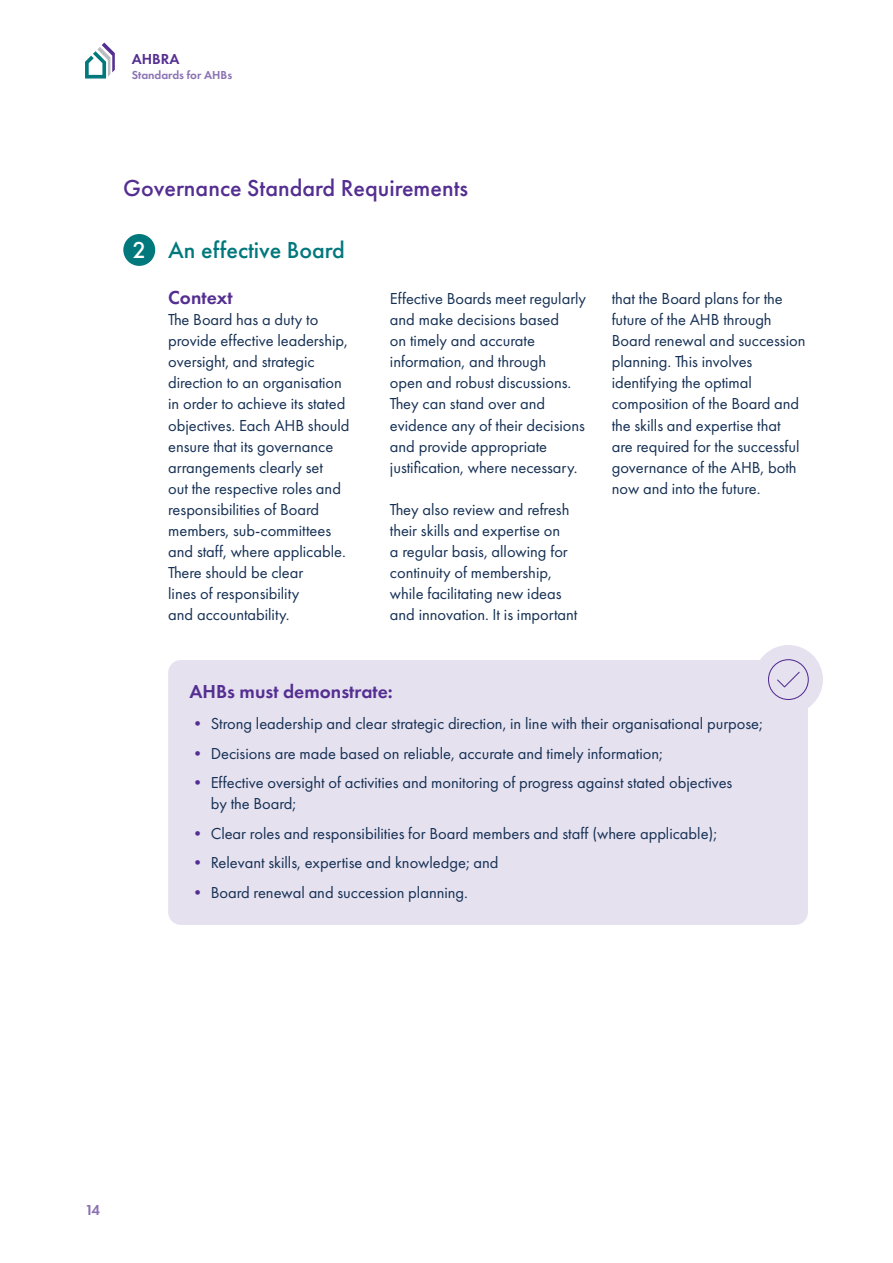
<style>
.page{position:relative;width:893px;height:1263px;background:#fff}
.page>*{position:absolute;margin:0;border:0;box-sizing:border-box;transform-origin:0 0}
.t1{font:500 24px "Futura PT";color:#542e91}
.t2{font:500 24px "Futura PT";color:#00787c}
.t3{font:600 19.5px "Futura PT";color:#542e91}
.t4{font:16.5px/21px "Futura PT";color:#153054}
.t5{font:600 15px "Futura PT";color:#542e91}
.t6{font:600 15px "Futura PT";color:#8a72b3}
.t7{font:600 12px "Futura PT";color:#8a72b3}
.s1{color:#fff}
.s2{color:#542e91}
</style>
<div class="page">
<svg style="left:85px;top:43px;width:30px;height:36px"></svg>
<div style="left:123px;top:234px;width:32px;height:32px;background:#00787c;border-radius:50%"></div>
<div style="left:168px;top:660px;width:640px;height:265px;background:#e5e1ef;border-radius:13px"></div>
<div style="left:754px;top:645px;width:69px;height:69px;background:#e5e1ef;border-radius:50%"></div>
<div style="left:768px;top:659px;width:41px;height:41px;border:1px solid #542e91;border-radius:50%"></div>
<svg style="left:777px;top:671px;width:23px;height:17px"></svg>
<p class="t5" style="left:132px;top:49px;width:49px">AHBRA</p>
<p class="t7" style="left:132px;top:67px;width:102px">Standards for AHBs</p>
<h1 class="t1" style="left:123px;top:174px;width:346px">Governance Standard Requirements</h1>
<h1 class="t2" style="left:132px;top:235px;width:214px"><span class="s1">2</span> An effective Board</h1>
<p class="t3" style="left:168px;top:286px;width:66px">Context</p>
<p class="t4" style="left:168px;top:309px;width:183px">The Board has a duty to provide effective leadership, oversight, and strategic direction to an organisation in order to achieve its stated objectives. Each AHB should ensure that its governance arrangements clearly set<br>out the respective roles and responsibilities of Board members, sub-committees and staff, where applicable.<br>There should be clear<br>lines of responsibility<br>and accountability.</p>
<p class="t4" style="left:390px;top:288px;width:198px">Effective Boards meet regularly and make decisions based<br>on timely and accurate information, and through<br>open and robust discussions.<br>They can stand over and evidence any of their decisions and provide appropriate justification, where necessary.</p>
<p class="t4" style="left:390px;top:498px;width:189px">They also review and refresh their skills and expertise on<br>a regular basis, allowing for continuity of membership, while facilitating new ideas and innovation. It is important</p>
<p class="t4" style="left:612px;top:288px;width:195px">that the Board plans for the future of the AHB through<br>Board renewal and succession planning. This involves identifying the optimal composition of the Board and the skills and expertise that are required for the successful governance of the AHB, both now and into the future.</p>
<p class="t3" style="left:189px;top:679px;width:205px">AHBs must demonstrate:</p>
<p class="t4" style="left:189px;top:713px;width:575px"><span class="s2">•</span> Strong leadership and clear strategic direction, in line with their organisational purpose;</p>
<p class="t4" style="left:189px;top:743px;width:475px"><span class="s2">•</span> Decisions are made based on reliable, accurate and timely information;</p>
<p class="t4" style="left:211px;top:772px;width:523px;text-indent:-21px"><span class="s2">•</span> Effective oversight of activities and monitoring of progress against stated objectives by the Board;</p>
<p class="t4" style="left:189px;top:823px;width:529px"><span class="s2">•</span> Clear roles and responsibilities for Board members and staff (where applicable);</p>
<p class="t4" style="left:189px;top:852px;width:311px"><span class="s2">•</span> Relevant skills, expertise and knowledge; and</p>
<p class="t4" style="left:189px;top:882px;width:280px"><span class="s2">•</span> Board renewal and succession planning.</p>
<p class="t6" style="left:85px;top:1200px;width:17px">14</p>
</div>
